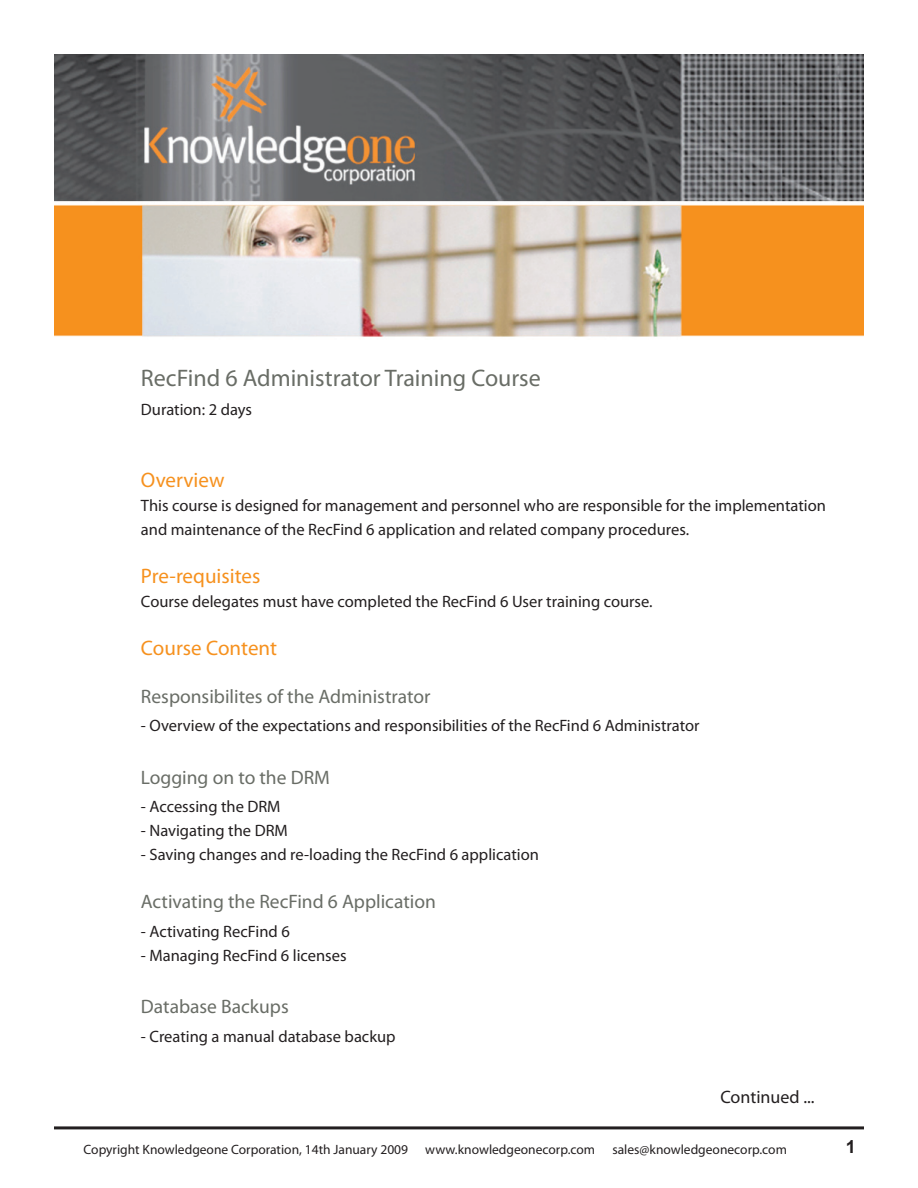
<style>
.page{position:relative;width:918px;height:1188px;background:#fff}
.page>*{position:absolute;margin:0;border:0;box-sizing:border-box;transform-origin:0 0}
.t1{font:24px "Myriad Pro";color:#696d66}
.t2{font:21px "Myriad Pro";color:#f6911e}
.t3{font:19.5px "Myriad Pro";color:#696d66}
.t4{font:18px "Myriad Pro";color:#231f20}
.t5{font:700 18px "Arial";color:#231f20}
.t6{font:16.5px/24px "Myriad Pro";color:#231f20}
.t7{font:13.5px "Myriad Pro";color:#231f20}
</style>
<div class="page">
<hr style="left:54px;top:1126px;width:810px;height:3px;background:#231f20">
<img style="left:54px;top:54px;width:810px;height:283px">
<h1 class="t1" style="left:141px;top:363px;width:401px">RecFind 6 Administrator Training Course</h1>
<p class="t6" style="left:141px;top:397px;width:113px">Duration: 2 days</p>
<p class="t2" style="left:141px;top:467px;width:85px">Overview</p>
<p class="t6" style="left:141px;top:493px;width:686px">This course is designed for management and personnel who are responsible for the implementation and maintenance of the RecFind 6 application and related company procedures.</p>
<p class="t2" style="left:141px;top:563px;width:121px">Pre-requisites</p>
<p class="t6" style="left:141px;top:589px;width:513px">Course delegates must have completed the RecFind 6 User training course.</p>
<p class="t2" style="left:141px;top:635px;width:138px">Course Content</p>
<p class="t3" style="left:141px;top:684px;width:291px">Responsibilites of the Administrator</p>
<p class="t6" style="left:141px;top:713px;width:560px">- Overview of the expectations and responsibilities of the RecFind 6 Administrator</p>
<p class="t3" style="left:141px;top:765px;width:190px">Logging on to the DRM</p>
<p class="t6" style="left:141px;top:794px;width:141px">- Accessing the DRM</p>
<p class="t6" style="left:141px;top:818px;width:148px">- Navigating the DRM</p>
<p class="t6" style="left:141px;top:842px;width:399px">- Saving changes and re-loading the RecFind 6 application</p>
<p class="t3" style="left:141px;top:890px;width:296px">Activating the RecFind 6 Application</p>
<p class="t6" style="left:141px;top:919px;width:150px">- Activating RecFind 6</p>
<p class="t6" style="left:141px;top:943px;width:207px">- Managing RecFind 6 licenses</p>
<p class="t3" style="left:141px;top:995px;width:149px">Database Backups</p>
<p class="t6" style="left:141px;top:1024px;width:256px">- Creating a manual database backup</p>
<p class="t4" style="left:720px;top:1086px;width:96px">Continued ...</p>
<p class="t7" style="left:83px;top:1141px;width:326px">Copyright Knowledgeone Corporation, 14th January 2009</p>
<p class="t7" style="left:425px;top:1141px;width:171px">www.knowledgeonecorp.com</p>
<p class="t7" style="left:612px;top:1141px;width:176px">sales@knowledgeonecorp.com</p>
<p class="t5" style="left:846px;top:1135px;width:12px">1</p>
</div>
